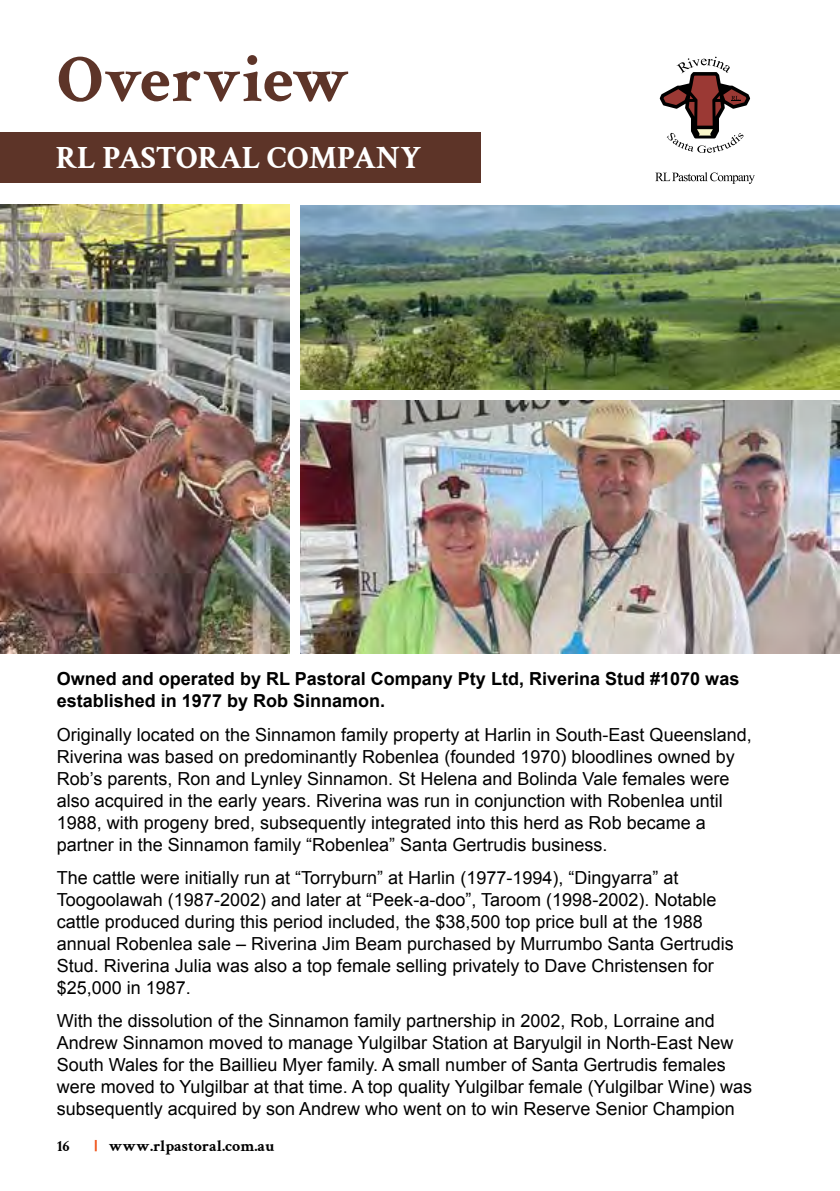
<style>
.page{position:relative;width:840px;height:1191px;background:#fff}
.page>*{position:absolute;margin:0;border:0;box-sizing:border-box;transform-origin:0 0}
.t1{font:700 68px "Crimson Text";color:#5d3428}
.t2{font:700 32px "Crimson Text";color:#fff}
.t3{font:18px/22px "Arial";color:#000}
.t4{font:700 18px/22px "Arial";color:#000}
.t5{font:700 16px "Crimson Text";color:#000}
</style>
<div class="page">
<svg style="left:95px;top:1140px;width:2px;height:11px"></svg>
<img style="left:300px;top:205px;width:539px;height:184px">
<img style="left:0;top:204px;width:289px;height:449px">
<div style="left:0;top:133px;width:480px;height:50px;background:#5d3428"></div>
<img style="left:300px;top:400px;width:539px;height:253px">
<svg style="left:655px;top:172px;width:99px;height:12px"></svg>
<svg style="left:659px;top:57px;width:90px;height:96px"></svg>
<h1 class="t1" style="left:57px;top:28px;width:294px">Overview</h1>
<h2 class="t2" style="left:56px;top:134px;width:366px">RL PASTORAL COMPANY</h2>
<p class="t4" style="left:57px;top:668px;width:683px">Owned and operated by RL Pastoral Company Pty Ltd, Riverina Stud #1070 was established in 1977 by Rob Sinnamon.</p>
<p class="t3" style="left:57px;top:723px;width:696px">Originally located on the Sinnamon family property at Harlin in South-East Queensland, Riverina was based on predominantly Robenlea (founded 1970) bloodlines owned by Rob’s parents, Ron and Lynley Sinnamon. St Helena and Bolinda Vale females were also acquired in the early years. Riverina was run in conjunction with Robenlea until 1988, with progeny bred, subsequently integrated into this herd as Rob became a partner in the Sinnamon family “Robenlea” Santa Gertrudis business.</p>
<p class="t3" style="left:57px;top:866px;width:678px">The cattle were initially run at “Torryburn” at Harlin (1977-1994), “Dingyarra” at Toogoolawah (1987-2002) and later at “Peek-a-doo”, Taroom (1998-2002). Notable cattle produced during this period included, the $38,500 top price bull at the 1988 annual Robenlea sale – Riverina Jim Beam purchased by Murrumbo Santa Gertrudis Stud. Riverina Julia was also a top female selling privately to Dave Christensen for $25,000 in 1987.</p>
<p class="t3" style="left:57px;top:1010px;width:696px">With the dissolution of the Sinnamon family partnership in 2002, Rob, Lorraine and Andrew Sinnamon moved to manage Yulgilbar Station at Baryulgil in North-East New South Wales for the Baillieu Myer family. A small number of Santa Gertrudis females were moved to Yulgilbar at that time. A top quality Yulgilbar female (Yulgilbar Wine) was subsequently acquired by son Andrew who went on to win Reserve Senior Champion</p>
<p class="t5" style="left:57px;top:1134px;width:14px">16</p>
<p class="t5" style="left:109px;top:1133px;width:167px">www.rlpastoral.com.au</p>
</div>
